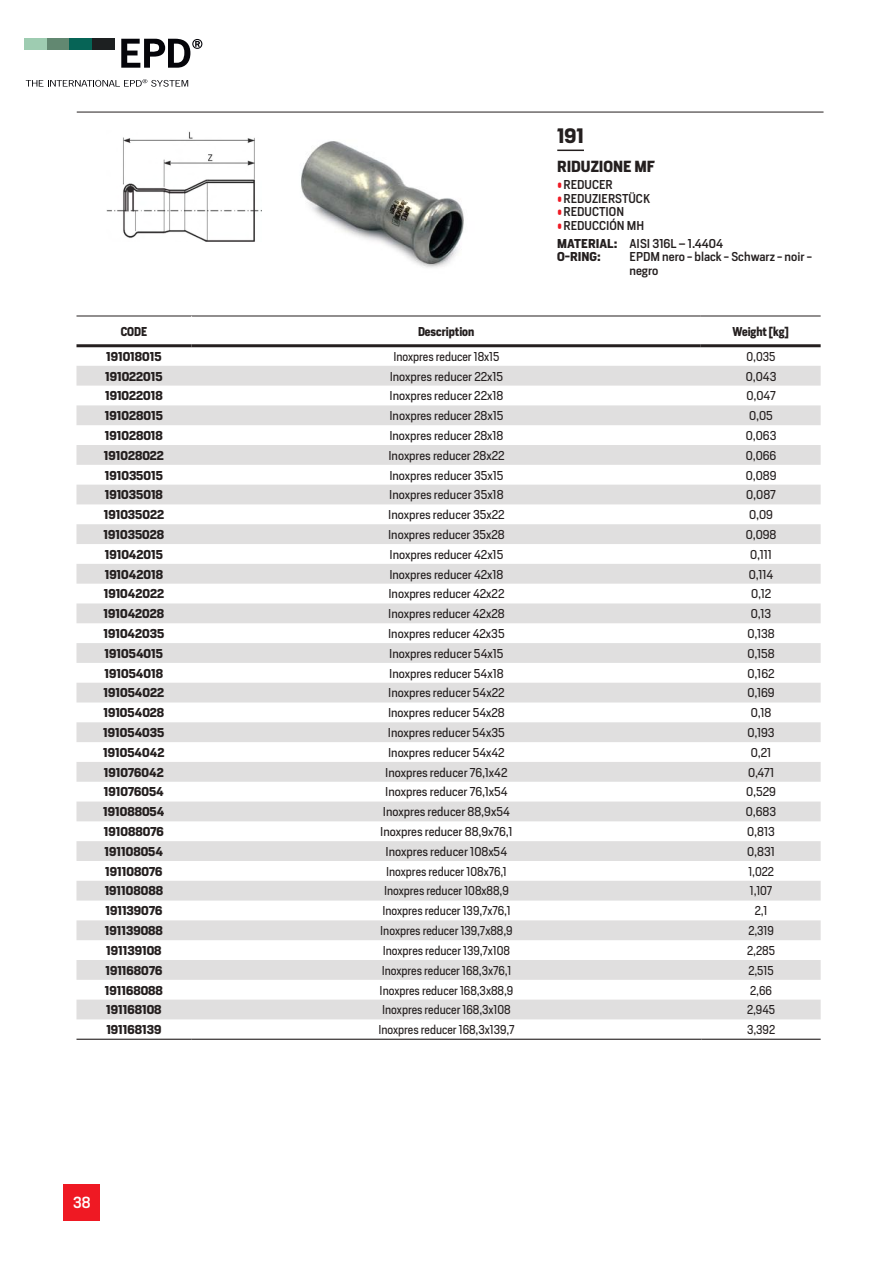
<style>
.page{position:relative;width:893px;height:1263px;background:#fff}
.page>*{position:absolute;margin:0;border:0;box-sizing:border-box;transform-origin:0 0}
.t1{font:700 19.5px "Heron Sans";color:#241f1f}
.t2{font:700 15px "Heron Sans";color:#241f1f}
.t3{font:500 15px "Heron Sans";color:#fff}
.t4{font:12px "Heron Sans";color:#241f1f}
.t5{font:700 12px "Heron Sans";color:#241f1f}
.t6{font:12px "Heron Sans";color:#241f1f;scale:.95 1}
.t7{font:500 12px/17.7px "Heron Sans";color:#241f1f}
.t8{font:700 12px "Heron Sans";color:#241f1f;scale:.9 1}
.s1{color:#ef1923}
.s2{font-weight:700}
</style>
<div class="page">
<div style="left:64px;top:1184px;width:36px;height:36px;background:#ef1923"></div>
<svg style="left:121px;top:39px;width:81px;height:29px"></svg>
<svg style="left:26px;top:79px;width:162px;height:8px"></svg>
<div style="left:24px;top:39px;width:23px;height:11px;background:#9eccb1"></div>
<div style="left:47px;top:39px;width:22px;height:11px;background:#628871"></div>
<div style="left:69px;top:39px;width:23px;height:11px;background:#066456"></div>
<div style="left:92px;top:39px;width:22px;height:11px;background:#1d2021"></div>
<hr style="left:76px;top:316px;width:116px;height:1px;background:#241f1f">
<hr style="left:192px;top:316px;width:509px;height:1px;background:#241f1f">
<hr style="left:701px;top:316px;width:120px;height:1px;background:#241f1f">
<hr style="left:76px;top:344px;width:116px;height:3px;background:#241f1f">
<hr style="left:192px;top:344px;width:509px;height:3px;background:#241f1f">
<hr style="left:701px;top:344px;width:120px;height:3px;background:#241f1f">
<svg style="left:76px;top:366px;width:745px;height:653px;fill:#e7e7e7"></svg>
<hr style="left:76px;top:1039px;width:115px;height:1px;background:#241f1f">
<hr style="left:191px;top:1039px;width:511px;height:1px;background:#241f1f">
<hr style="left:702px;top:1039px;width:119px;height:1px;background:#241f1f">
<svg style="left:557px;top:150px;width:27px;height:1px"></svg>
<hr style="left:77px;top:112px;width:746px;height:1px;background:#241f1f">
<img style="left:107px;top:131px;width:154px;height:111px">
<img style="left:301px;top:141px;width:163px;height:127px">
<h1 class="t1" style="left:557px;top:123px;width:28px">191</h1>
<p class="t2" style="left:557px;top:156px;width:100px">RIDUZIONE MF</p>
<p class="t7" style="left:557px;top:176px;width:57px"><span class="s1">•</span>REDUCER</p>
<p class="t7" style="left:557px;top:189px;width:94px"><span class="s1">•</span>REDUZIERSTÜCK</p>
<p class="t7" style="left:557px;top:203px;width:68px"><span class="s1">•</span>REDUCTION</p>
<p class="t7" style="left:557px;top:216px;width:167px"><span class="s1">•</span>REDUCCIÓN MH<br><span class="s2">MATERIAL:</span> AISI 316L – 1.4404</p>
<p class="t5" style="left:557px;top:249px;width:45px">O-RING:</p>
<p class="t7" style="left:630px;top:250px;width:184px;line-height:13.5px">EPDM nero - black - Schwarz - noir - negro</p>
<p class="t8" style="left:121px;top:324px;width:31px">CODE</p>
<p class="t8" style="left:418px;top:324px;width:64px">Description</p>
<p class="t8" style="left:732px;top:324px;width:64px">Weight [kg]</p>
<p class="t5" style="left:106px;top:348px;width:57px">191018015</p>
<p class="t6" style="left:393px;top:349px;width:113px">Inoxpres reducer 18x15</p>
<p class="t6" style="left:747px;top:349px;width:32px">0,035</p>
<p class="t5" style="left:105px;top:368px;width:59px">191022015</p>
<p class="t4" style="left:390px;top:368px;width:115px">Inoxpres reducer 22x15</p>
<p class="t4" style="left:746px;top:368px;width:32px">0,043</p>
<p class="t5" style="left:105px;top:388px;width:59px">191022018</p>
<p class="t4" style="left:390px;top:388px;width:115px">Inoxpres reducer 22x18</p>
<p class="t4" style="left:746px;top:388px;width:31px">0,047</p>
<p class="t5" style="left:105px;top:408px;width:59px">191028015</p>
<p class="t4" style="left:389px;top:408px;width:115px">Inoxpres reducer 28x15</p>
<p class="t4" style="left:749px;top:408px;width:25px">0,05</p>
<p class="t5" style="left:105px;top:428px;width:60px">191028018</p>
<p class="t4" style="left:389px;top:428px;width:116px">Inoxpres reducer 28x18</p>
<p class="t4" style="left:746px;top:428px;width:32px">0,063</p>
<p class="t5" style="left:104px;top:447px;width:61px">191028022</p>
<p class="t4" style="left:388px;top:448px;width:118px">Inoxpres reducer 28x22</p>
<p class="t4" style="left:746px;top:448px;width:32px">0,066</p>
<p class="t5" style="left:105px;top:467px;width:60px">191035015</p>
<p class="t4" style="left:389px;top:467px;width:116px">Inoxpres reducer 35x15</p>
<p class="t4" style="left:746px;top:467px;width:32px">0,089</p>
<p class="t5" style="left:105px;top:487px;width:60px">191035018</p>
<p class="t4" style="left:389px;top:487px;width:116px">Inoxpres reducer 35x18</p>
<p class="t4" style="left:746px;top:487px;width:31px">0,087</p>
<p class="t5" style="left:104px;top:507px;width:62px">191035022</p>
<p class="t4" style="left:388px;top:507px;width:118px">Inoxpres reducer 35x22</p>
<p class="t4" style="left:749px;top:507px;width:25px">0,09</p>
<p class="t5" style="left:104px;top:527px;width:62px">191035028</p>
<p class="t4" style="left:388px;top:527px;width:118px">Inoxpres reducer 35x28</p>
<p class="t4" style="left:746px;top:527px;width:32px">0,098</p>
<p class="t5" style="left:105px;top:546px;width:60px">191042015</p>
<p class="t4" style="left:389px;top:547px;width:115px">Inoxpres reducer 42x15</p>
<p class="t4" style="left:750px;top:547px;width:23px">0,111</p>
<p class="t5" style="left:105px;top:566px;width:60px">191042018</p>
<p class="t4" style="left:389px;top:566px;width:116px">Inoxpres reducer 42x18</p>
<p class="t4" style="left:749px;top:566px;width:26px">0,114</p>
<p class="t5" style="left:104px;top:586px;width:62px">191042022</p>
<p class="t4" style="left:388px;top:586px;width:117px">Inoxpres reducer 42x22</p>
<p class="t4" style="left:751px;top:586px;width:22px">0,12</p>
<p class="t5" style="left:104px;top:606px;width:62px">191042028</p>
<p class="t4" style="left:388px;top:606px;width:118px">Inoxpres reducer 42x28</p>
<p class="t4" style="left:751px;top:606px;width:22px">0,13</p>
<p class="t5" style="left:103px;top:626px;width:62px">191042035</p>
<p class="t4" style="left:388px;top:626px;width:118px">Inoxpres reducer 42x35</p>
<p class="t4" style="left:747px;top:626px;width:29px">0,138</p>
<p class="t5" style="left:105px;top:645px;width:60px">191054015</p>
<p class="t4" style="left:389px;top:646px;width:116px">Inoxpres reducer 54x15</p>
<p class="t4" style="left:747px;top:646px;width:29px">0,158</p>
<p class="t5" style="left:105px;top:665px;width:60px">191054018</p>
<p class="t4" style="left:389px;top:665px;width:116px">Inoxpres reducer 54x18</p>
<p class="t4" style="left:748px;top:665px;width:28px">0,162</p>
<p class="t5" style="left:104px;top:685px;width:62px">191054022</p>
<p class="t4" style="left:388px;top:685px;width:118px">Inoxpres reducer 54x22</p>
<p class="t4" style="left:747px;top:685px;width:29px">0,169</p>
<p class="t5" style="left:103px;top:705px;width:62px">191054028</p>
<p class="t4" style="left:388px;top:705px;width:118px">Inoxpres reducer 54x28</p>
<p class="t4" style="left:751px;top:705px;width:22px">0,18</p>
<p class="t5" style="left:103px;top:725px;width:63px">191054035</p>
<p class="t4" style="left:388px;top:725px;width:118px">Inoxpres reducer 54x35</p>
<p class="t4" style="left:747px;top:725px;width:29px">0,193</p>
<p class="t5" style="left:103px;top:744px;width:63px">191054042</p>
<p class="t4" style="left:388px;top:745px;width:118px">Inoxpres reducer 54x42</p>
<p class="t4" style="left:751px;top:745px;width:22px">0,21</p>
<p class="t5" style="left:104px;top:764px;width:61px">191076042</p>
<p class="t4" style="left:385px;top:764px;width:124px">Inoxpres reducer 76,1x42</p>
<p class="t4" style="left:748px;top:764px;width:28px">0,471</p>
<p class="t5" style="left:104px;top:784px;width:62px">191076054</p>
<p class="t4" style="left:385px;top:784px;width:124px">Inoxpres reducer 76,1x54</p>
<p class="t4" style="left:746px;top:784px;width:31px">0,529</p>
<p class="t5" style="left:103px;top:804px;width:63px">191088054</p>
<p class="t4" style="left:383px;top:804px;width:128px">Inoxpres reducer 88,9x54</p>
<p class="t4" style="left:746px;top:804px;width:32px">0,683</p>
<p class="t5" style="left:104px;top:824px;width:61px">191088076</p>
<p class="t4" style="left:380px;top:824px;width:134px">Inoxpres reducer 88,9x76,1</p>
<p class="t4" style="left:747px;top:824px;width:29px">0,813</p>
<p class="t5" style="left:105px;top:843px;width:60px">191108054</p>
<p class="t4" style="left:386px;top:844px;width:123px">Inoxpres reducer 108x54</p>
<p class="t4" style="left:747px;top:844px;width:29px">0,831</p>
<p class="t5" style="left:105px;top:863px;width:59px">191108076</p>
<p class="t6" style="left:386px;top:864px;width:129px">Inoxpres reducer 108x76,1</p>
<p class="t6" style="left:748px;top:864px;width:28px">1,022</p>
<p class="t5" style="left:105px;top:883px;width:60px">191108088</p>
<p class="t6" style="left:384px;top:883px;width:133px">Inoxpres reducer 108x88,9</p>
<p class="t6" style="left:750px;top:883px;width:25px">1,107</p>
<p class="t5" style="left:105px;top:903px;width:58px">191139076</p>
<p class="t6" style="left:382px;top:903px;width:136px">Inoxpres reducer 139,7x76,1</p>
<p class="t6" style="left:755px;top:903px;width:15px">2,1</p>
<p class="t5" style="left:105px;top:923px;width:60px">191139088</p>
<p class="t6" style="left:380px;top:923px;width:141px">Inoxpres reducer 139,7x88,9</p>
<p class="t6" style="left:748px;top:923px;width:28px">2,319</p>
<p class="t5" style="left:106px;top:942px;width:57px">191139108</p>
<p class="t6" style="left:383px;top:943px;width:136px">Inoxpres reducer 139,7x108</p>
<p class="t6" style="left:747px;top:943px;width:31px">2,285</p>
<p class="t5" style="left:105px;top:962px;width:58px">191168076</p>
<p class="t6" style="left:382px;top:963px;width:138px">Inoxpres reducer 168,3x76,1</p>
<p class="t6" style="left:748px;top:963px;width:28px">2,515</p>
<p class="t5" style="left:105px;top:982px;width:60px">191168088</p>
<p class="t6" style="left:380px;top:982px;width:142px">Inoxpres reducer 168,3x88,9</p>
<p class="t6" style="left:750px;top:982px;width:24px">2,66</p>
<p class="t5" style="left:106px;top:1002px;width:57px">191168108</p>
<p class="t6" style="left:382px;top:1002px;width:137px">Inoxpres reducer 168,3x108</p>
<p class="t6" style="left:747px;top:1002px;width:31px">2,945</p>
<p class="t5" style="left:106px;top:1022px;width:57px">191168139</p>
<p class="t6" style="left:378px;top:1022px;width:145px">Inoxpres reducer 168,3x139,7</p>
<p class="t6" style="left:747px;top:1022px;width:31px">3,392</p>
<p class="t3" style="left:73px;top:1193px;width:19px">38</p>
</div>
